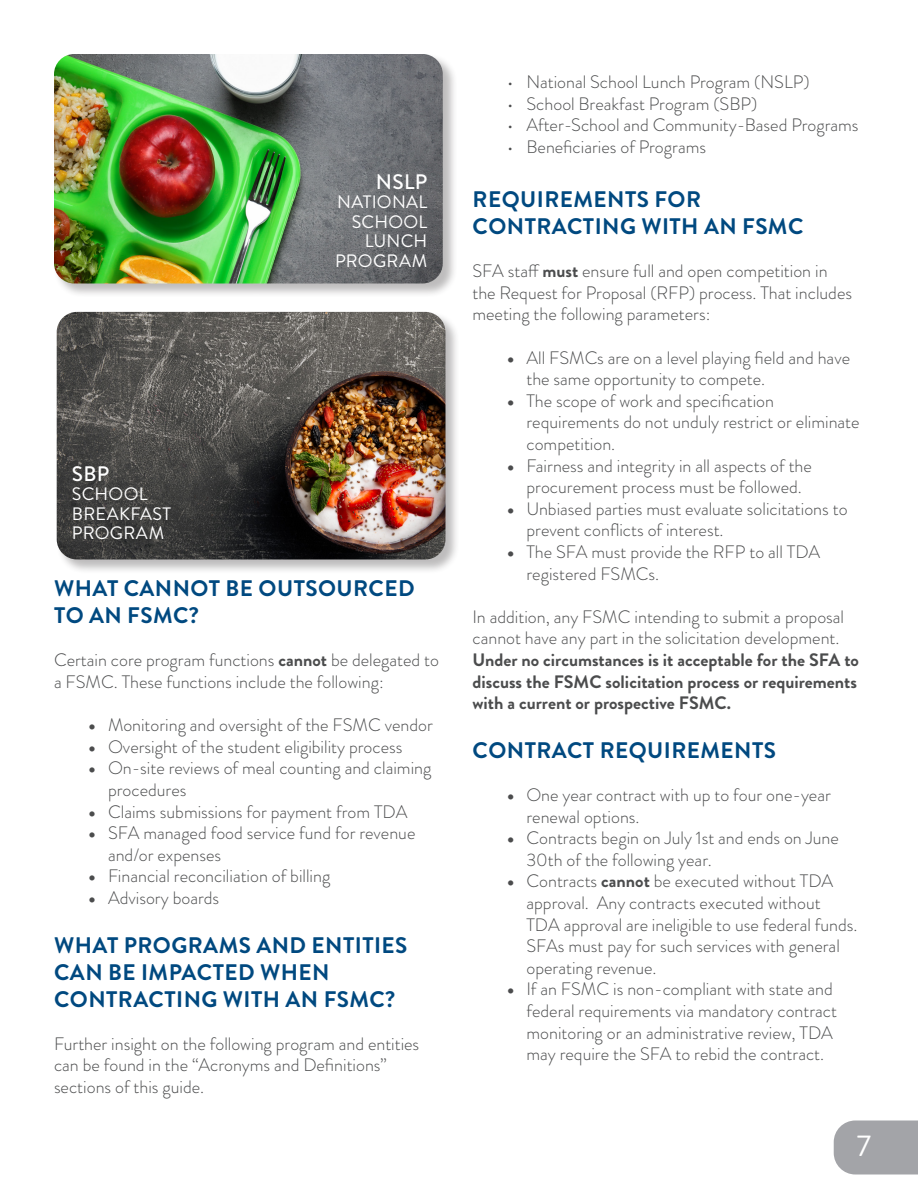
<style>
.page{position:relative;width:918px;height:1188px;background:#fff}
.page>*{position:absolute;margin:0;border:0;box-sizing:border-box;transform-origin:0 0}
.t1{font:30px "Brandon Grotesque";color:#fff}
.Tech_Type{font:700 22.5px/27px "Brandon Grotesque";letter-spacing:.02em;color:#004980}
.Tech_Type-2{font:500 21px "Brandon Grotesque";letter-spacing:.015em;color:#fff}
.Tech_Type-3{font:300 18px/21.6px "Brandon Grotesque";color:#4b4c4d}
.Tech_Type-4{font:700 18px/21.6px "Brandon Grotesque";color:#4b4c4d}
.Tech_Type-5{font:18px "Brandon Grotesque";letter-spacing:.015em;color:#fff}
.s1{font-weight:700}
.s2{font-weight:900}
.s3{font-weight:300}
</style>
<div class="page">
<div style="left:834px;top:1120px;width:84px;height:54px;background:#a3a4a8"></div>
<div style="left:53px;top:53px;width:404px;height:245px;background:#231f20;opacity:.3"></div>
<img style="left:54px;top:54px;width:389px;height:230px">
<div style="left:56px;top:311px;width:404px;height:263px;background:#231f20;opacity:.3"></div>
<img style="left:57px;top:312px;width:389px;height:248px">
<p class="Tech_Type-2" style="left:72px;top:459px;width:39px">SBP</p>
<p class="Tech_Type-5" style="left:72px;top:482px;width:77px">SCHOOL</p>
<p class="Tech_Type-5" style="left:72px;top:501px;width:101px">BREAKFAST</p>
<p class="Tech_Type-5" style="left:72px;top:521px;width:94px">PROGRAM</p>
<p class="Tech_Type-2" style="left:376px;top:167px;width:53px">NSLP</p>
<p class="Tech_Type-5" style="left:337px;top:189px;width:92px">NATIONAL</p>
<p class="Tech_Type-5" style="left:352px;top:209px;width:77px">SCHOOL</p>
<p class="Tech_Type-5" style="left:365px;top:228px;width:64px">LUNCH</p>
<p class="Tech_Type-5" style="left:335px;top:248px;width:94px">PROGRAM</p>
<p class="Tech_Type" style="left:54px;top:575px;width:362px">WHAT CANNOT BE OUTSOURCED<br>TO AN FSMC?</p>
<p class="Tech_Type-3" style="left:54px;top:650px;width:386px">Certain core program functions <span class="s1">cannot</span> be delegated to a FSMC. These functions include the following:</p>
<p class="Tech_Type-3" style="left:88px;top:714px;width:346px"><span class="s2">•</span> Monitoring and oversight of the FSMC vendor</p>
<p class="Tech_Type-3" style="left:88px;top:736px;width:315px"><span class="s2">•</span> Oversight of the student eligibility process</p>
<p class="Tech_Type-3" style="left:108px;top:758px;width:325px;text-indent:-20px"><span class="s2">•</span> On-site reviews of meal counting and claiming procedures</p>
<p class="Tech_Type-3" style="left:88px;top:801px;width:320px"><span class="s2">•</span> Claims submissions for payment from TDA</p>
<p class="Tech_Type-3" style="left:108px;top:822px;width:309px;text-indent:-20px"><span class="s2">•</span> SFA managed food service fund for revenue and/or expenses</p>
<p class="Tech_Type-3" style="left:88px;top:866px;width:243px"><span class="s2">•</span> Financial reconciliation of billing</p>
<p class="Tech_Type-3" style="left:88px;top:887px;width:132px"><span class="s2">•</span> Advisory boards</p>
<p class="Tech_Type" style="left:54px;top:932px;width:355px">WHAT PROGRAMS AND ENTITIES<br>CAN BE IMPACTED WHEN<br>CONTRACTING WITH AN FSMC?</p>
<p class="Tech_Type-3" style="left:54px;top:1033px;width:367px">Further insight on the following program and entities can be found in the “Acronyms and Definitions” sections of this guide.</p>
<p class="Tech_Type-3" style="left:507px;top:71px;width:304px">• National School Lunch Program (NSLP)</p>
<p class="Tech_Type-3" style="left:507px;top:93px;width:252px">• School Breakfast Program (SBP)</p>
<p class="Tech_Type-3" style="left:507px;top:114px;width:353px">• After-School and Community-Based Programs</p>
<p class="Tech_Type-3" style="left:507px;top:136px;width:201px">• Beneficiaries of Programs</p>
<p class="Tech_Type" style="left:473px;top:186px;width:332px">REQUIREMENTS FOR<br>CONTRACTING WITH AN FSMC</p>
<p class="Tech_Type-3" style="left:472px;top:260px;width:381px">SFA staff <span class="s1">must</span> ensure full and open competition in the Request for Proposal (RFP) process. That includes meeting the following parameters:</p>
<p class="Tech_Type-3" style="left:526px;top:347px;width:325px;text-indent:-20px"><span class="s2">•</span> All FSMCs are on a level playing field and have the same opportunity to compete.</p>
<p class="Tech_Type-3" style="left:526px;top:390px;width:335px;text-indent:-20px"><span class="s2">•</span> The scope of work and specification requirements do not unduly restrict or eliminate competition.</p>
<p class="Tech_Type-3" style="left:507px;top:455px;width:306px;text-align:center"><span class="s2">•</span> Fairness and integrity in all aspects of the procurement process must be followed.</p>
<p class="Tech_Type-3" style="left:526px;top:498px;width:323px;text-indent:-20px"><span class="s2">•</span> Unbiased parties must evaluate solicitations to prevent conflicts of interest.</p>
<p class="Tech_Type-3" style="left:526px;top:541px;width:295px;text-indent:-20px"><span class="s2">•</span> The SFA must provide the RFP to all TDA registered FSMCs.</p>
<p class="Tech_Type-4" style="left:472px;top:606px;width:388px"><span class="s3">In addition, any FSMC intending to submit a proposal cannot have any part in the solicitation development.<br></span>Under no circumstances is it acceptable for the SFA to discuss the FSMC solicitation process or requirements with a current or prospective FSMC.</p>
<p class="Tech_Type" style="left:473px;top:737px;width:305px">CONTRACT REQUIREMENTS</p>
<p class="Tech_Type-3" style="left:526px;top:784px;width:306px;text-indent:-20px"><span class="s2">•</span> One year contract with up to four one-year renewal options.</p>
<p class="Tech_Type-3" style="left:526px;top:827px;width:314px;text-indent:-20px"><span class="s2">•</span> Contracts begin on July 1st and ends on June<br>30th of the following year.</p>
<p class="Tech_Type-3" style="left:526px;top:870px;width:333px;text-indent:-20px"><span class="s2">•</span> Contracts <span class="s1">cannot</span> be executed without TDA approval. Any contracts executed without TDA approval are ineligible to use federal funds.<br>SFAs must pay for such services with general operating revenue.</p>
<p class="Tech_Type-3" style="left:526px;top:978px;width:312px;text-indent:-20px"><span class="s2">•</span> If an FSMC is non-compliant with state and federal requirements via mandatory contract monitoring or an administrative review, TDA may require the SFA to rebid the contract.</p>
<h1 class="t1" style="left:857px;top:1125px;width:16px">7</h1>
</div>
